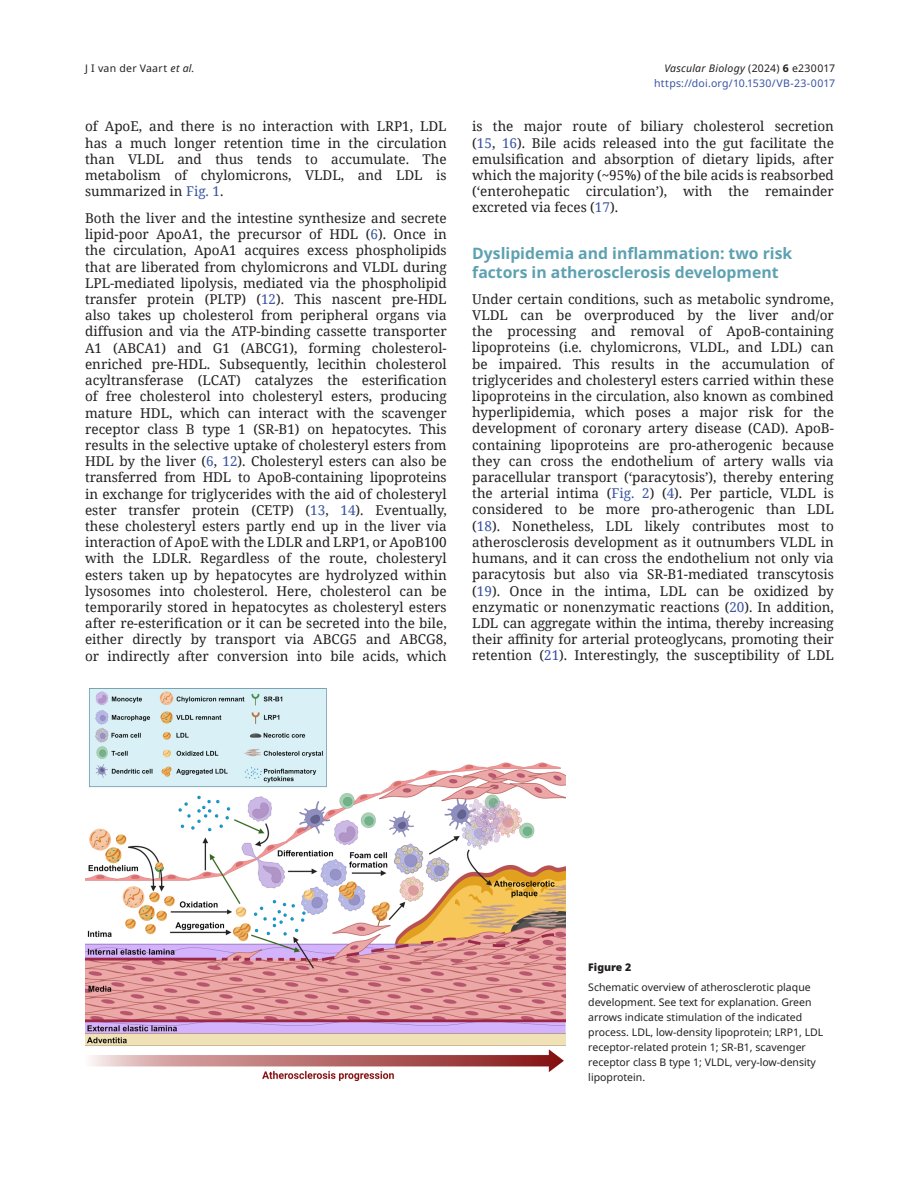
<style>
.page{position:relative;width:919px;height:1187px;background:#fff}
.page>*{position:absolute;margin:0;border:0;box-sizing:border-box;transform-origin:0 0}
.t1{font:700 15.75px/18.9px "Noto Sans";color:#5da1b1}
.TXI{font:13.5px/16.2px "Noto Serif";color:#231f20;text-align:justify}
.TXT{font:13.5px/16.2px "Noto Serif";color:#231f20;text-align:justify}
.FC{font:10.5px/15px "Noto Sans";color:#231f20}
.t2{font:10.5px/15px "Noto Sans";letter-spacing:.02em;color:#3853a3;text-align:right}
.FC-2{font:10.5px "Noto Sans";letter-spacing:.02em;color:#231f20}
.FC-3{font:900 10.5px "Noto Sans";color:#231f20}
.s1{font-style:italic}
.s2{color:#3853a3}
.s3{font-style:italic;color:#231f20}
.s4{color:#231f20}
.s5{font-weight:700;color:#231f20}
</style>
<div class="page">
<img style="left:85px;top:688px;width:480px;height:392px">
<p class="FC-2" style="left:85px;top:62px;width:111px">J I van der Vaart <span class="s1">et al.</span></p>
<p class="TXI" style="left:85px;top:118px;width:363px">of ApoE, and there is no interaction with LRP1, LDL has a much longer retention time in the circulation than VLDL and thus tends to accumulate. The metabolism of chylomicrons, VLDL, and LDL is summarized in <span class="s2">Fig. 1</span>.</p>
<p class="TXI" style="left:85px;top:209px;width:363px">Both the liver and the intestine synthesize and secrete lipid-poor ApoA1, the precursor of HDL (<span class="s2">6</span>). Once in the circulation, ApoA1 acquires excess phospholipids that are liberated from chylomicrons and VLDL during LPL-mediated lipolysis, mediated via the phospholipid transfer protein (PLTP) (<span class="s2">12</span>). This nascent pre-HDL also takes up cholesterol from peripheral organs via diffusion and via the ATP-binding cassette transporter A1 (ABCA1) and G1 (ABCG1), forming cholesterol&shy;enriched pre-HDL. Subsequently, lecithin cholesterol acyltransferase (LCAT) catalyzes the esterification of free cholesterol into cholesteryl esters, producing mature HDL, which can interact with the scavenger receptor class B type 1 (SR-B1) on hepatocytes. This results in the selective uptake of cholesteryl esters from HDL by the liver (<span class="s2">6</span>, <span class="s2">12</span>). Cholesteryl esters can also be transferred from HDL to ApoB-containing lipoproteins in exchange for triglycerides with the aid of cholesteryl ester transfer protein (CETP) (<span class="s2">13</span>, <span class="s2">14</span>). Eventually, these cholesteryl esters partly end up in the liver via interaction of ApoE with the LDLR and LRP1, or ApoB100 with the LDLR. Regardless of the route, cholesteryl esters taken up by hepatocytes are hydrolyzed within lysosomes into cholesterol. Here, cholesterol can be temporarily stored in hepatocytes as cholesteryl esters after re-esterification or it can be secreted into the bile, either directly by transport via ABCG5 and ABCG8, or indirectly after conversion into bile acids, which</p>
<p class="t2" style="left:654px;top:61px;width:182px"><span class="s3">Vascular Biology</span> <span class="s4">(2024)</span> <span class="s5">6</span> <span class="s4">e230017 </span>https://doi.org/10.1530/VB-23-0017</p>
<p class="TXI" style="left:472px;top:118px;width:363px">is the major route of biliary cholesterol secretion (<span class="s2">15</span>, <span class="s2">16</span>). Bile acids released into the gut facilitate the emulsification and absorption of dietary lipids, after which the majority (~95%) of the bile acids is reabsorbed (‘enterohepatic circulation’), with the remainder excreted via feces (<span class="s2">17</span>).</p>
<h2 class="t1" style="left:472px;top:244px;width:321px">Dyslipidemia and inflammation: two risk factors in atherosclerosis development</h2>
<p class="TXT" style="left:472px;top:290px;width:363px">Under certain conditions, such as metabolic syndrome, VLDL can be overproduced by the liver and/or the processing and removal of ApoB-containing lipoproteins (i.e. chylomicrons, VLDL, and LDL) can be impaired. This results in the accumulation of triglycerides and cholesteryl esters carried within these lipoproteins in the circulation, also known as combined hyperlipidemia, which poses a major risk for the development of coronary artery disease (CAD). ApoB&shy;containing lipoproteins are pro-atherogenic because they can cross the endothelium of artery walls via paracellular transport (‘paracytosis’), thereby entering the arterial intima (<span class="s2">Fig. 2</span>) (<span class="s2">4</span>). Per particle, VLDL is considered to be more pro-atherogenic than LDL (<span class="s2">18</span>). Nonetheless, LDL likely contributes most to atherosclerosis development as it outnumbers VLDL in humans, and it can cross the endothelium not only via paracytosis but also via SR-B1-mediated transcytosis (<span class="s2">19</span>). Once in the intima, LDL can be oxidized by enzymatic or nonenzymatic reactions (<span class="s2">20</span>). In addition, LDL can aggregate within the intima, thereby increasing their affinity for arterial proteoglycans, promoting their retention (<span class="s2">21</span>). Interestingly, the susceptibility of LDL</p>
<p class="FC-3" style="left:588px;top:959px;width:44px">Figure 2</p>
<p class="FC" style="left:588px;top:979px;width:236px">Schematic overview of atherosclerotic plaque development. See text for explanation. Green arrows indicate stimulation of the indicated process. LDL, low-density lipoprotein; LRP1, LDL receptor-related protein 1; SR-B1, scavenger receptor class B type 1; VLDL, very-low-density lipoprotein.</p>
</div>
